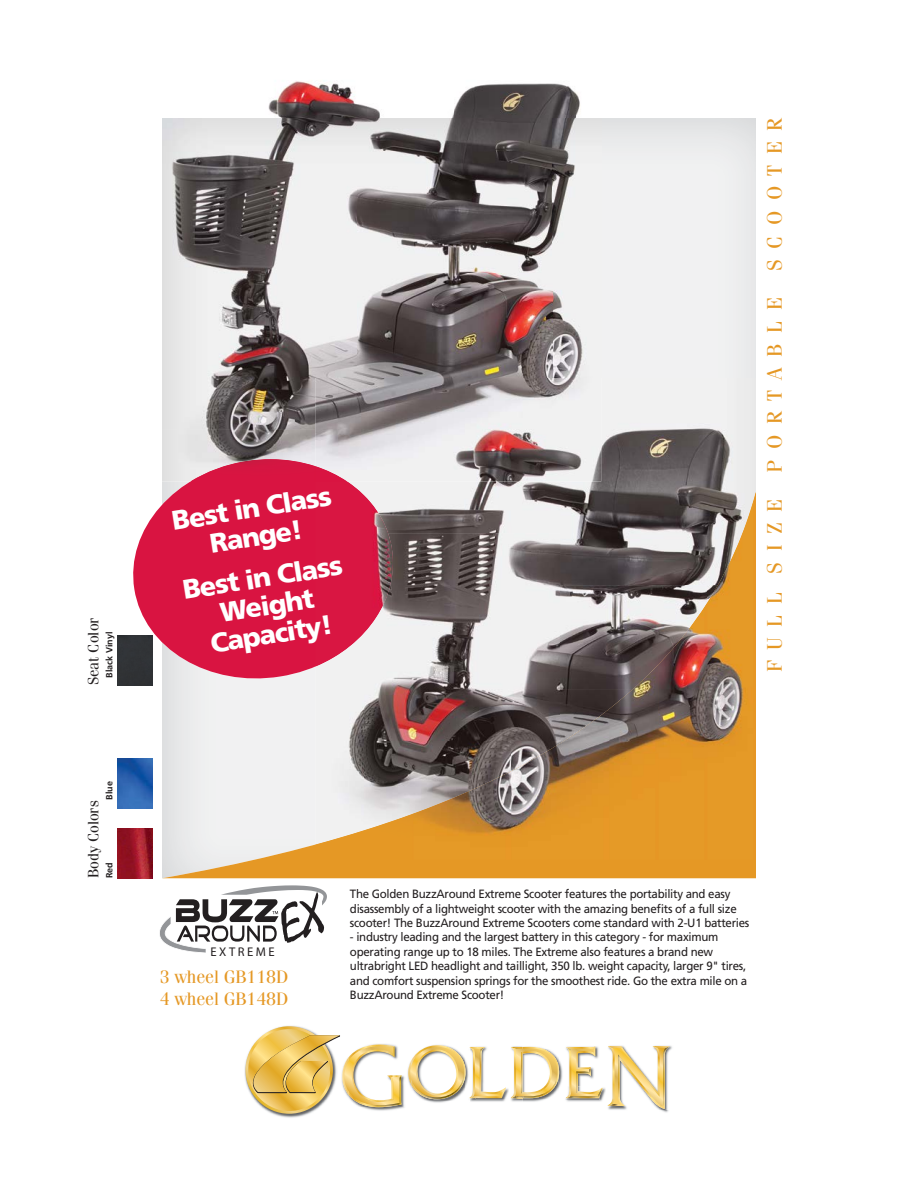
<style>
.page{position:relative;width:918px;height:1188px;background:#fff}
.page>*{position:absolute;margin:0;border:0;box-sizing:border-box;transform-origin:0 0}
.t1{font:900 27px/28.5px "Frutiger";color:#fff;text-align:center}
.t2{font:21px "Fenice";color:#e59825}
.t3{font:18px/21.6px "Fenice";letter-spacing:-.01em;color:#e59825}
.t4{font:15px "Fenice";color:#231f20}
.t5{font:12.6px "Myriad Pro";letter-spacing:.2em;color:#231f20}
.t6{font:12px/14.4px "Frutiger";letter-spacing:-.025em;color:#231f20;scale:.96 1}
.t7{font:700 9px "Frutiger";color:#231f20}
</style>
<div class="page">
<svg style="left:162px;top:688px;width:594px;height:190px;fill:#eeeeef"></svg>
<img style="left:244px;top:1026px;width:78px;height:92px">
<svg style="left:245px;top:1026px;width:88px;height:88px"></svg>
<svg style="left:248px;top:1029px;width:82px;height:82px"></svg>
<img style="left:362px;top:1107px;width:43px;height:4px">
<img style="left:402px;top:1075px;width:3px;height:32px">
<img style="left:357px;top:1075px;width:45px;height:32px">
<img style="left:407px;top:1060px;width:61px;height:43px">
<img style="left:411px;top:1099px;width:54px;height:2px">
<img style="left:411px;top:1057px;width:54px;height:42px">
<img style="left:468px;top:1047px;width:95px;height:52px">
<img style="left:609px;top:1045px;width:63px;height:65px">
<img style="left:608px;top:1106px;width:62px;height:3px">
<svg style="left:470px;top:1046px;width:89px;height:56px"></svg>
<svg style="left:408px;top:1045px;width:56px;height:53px"></svg>
<svg style="left:252px;top:1035px;width:149px;height:70px"></svg>
<svg style="left:566px;top:1046px;width:104px;height:60px"></svg>
<img style="left:117px;top:759px;width:36px;height:49px">
<img style="left:117px;top:828px;width:36px;height:50px">
<img style="left:117px;top:636px;width:8px;height:49px">
<svg style="left:125px;top:482px;width:190px;height:206px;background:#d73a5e"></svg>
<img style="left:268px;top:81px;width:186px;height:37px">
<img style="left:454px;top:83px;width:126px;height:35px">
<img style="left:162px;top:118px;width:390px;height:156px">
<img style="left:552px;top:118px;width:49px;height:260px">
<img style="left:162px;top:274px;width:195px;height:156px">
<img style="left:357px;top:274px;width:196px;height:104px">
<img style="left:162px;top:430px;width:153px;height:52px">
<img style="left:190px;top:459px;width:125px;height:23px">
<img style="left:560px;top:378px;width:196px;height:207px">
<img style="left:400px;top:482px;width:160px;height:51px">
<img style="left:364px;top:533px;width:196px;height:208px">
<img style="left:315px;top:667px;width:49px;height:147px">
<img style="left:560px;top:585px;width:147px;height:104px">
<img style="left:560px;top:689px;width:49px;height:20px">
<img style="left:364px;top:741px;width:147px;height:73px">
<img style="left:707px;top:492px;width:49px;height:368px">
<img style="left:658px;top:603px;width:49px;height:257px">
<img style="left:609px;top:665px;width:49px;height:195px">
<img style="left:511px;top:709px;width:98px;height:151px">
<img style="left:413px;top:771px;width:98px;height:89px">
<img style="left:315px;top:814px;width:98px;height:46px">
<img style="left:315px;top:482px;width:85px;height:185px">
<img style="left:315px;top:378px;width:286px;height:104px">
<img style="left:315px;top:466px;width:32px;height:16px">
<svg style="left:159px;top:885px;width:168px;height:68px"></svg>
<p class="t4" style="left:85px;top:685px;width:69px;rotate:-90deg">Seat Color</p>
<p class="t7" style="left:104px;top:678px;width:48px;rotate:-90deg">Black Vinyl</p>
<p class="t7" style="left:104px;top:800px;width:20px;rotate:-90deg">Blue</p>
<p class="t4" style="left:85px;top:878px;width:79px;rotate:-90deg">Body Colors</p>
<p class="t7" style="left:104px;top:878px;width:18px;rotate:-90deg">Red</p>
<h1 class="t1" style="left:170px;top:507px;width:163px;rotate:-9deg">Best in Class<br>Range!</h1>
<h1 class="t1" style="left:181px;top:576px;width:163px;rotate:-9deg">Best in Class<br>Weight<br>Capacity!</h1>
<h2 class="t2" style="left:762px;top:271px;width:154px;rotate:-90deg">S C O O T E R</h2>
<h2 class="t2" style="left:762px;top:473px;width:177px;rotate:-90deg">P O R T A B L E</h2>
<h2 class="t2" style="left:762px;top:672px;width:175px;rotate:-90deg">F U L L S I Z E</h2>
<p class="t5" style="left:211px;top:944px;width:66px">EXTREME</p>
<h3 class="t3" style="left:160px;top:966px;width:130px">3 wheel GB118D<br>4 wheel GB148D</h3>
<p class="t6" style="left:350px;top:887px;width:418px">The Golden BuzzAround Extreme Scooter features the portability and easy disassembly of a lightweight scooter with the amazing benefits of a full size scooter! The BuzzAround Extreme Scooters come standard with 2-U1 batteries</p>
<p class="t6" style="left:350px;top:930px;width:415px">- industry leading and the largest battery in this category - for maximum operating range up to 18 miles. The Extreme also features a brand new ultrabright LED headlight and taillight, 350 lb. weight capacity, larger 9" tires, and comfort suspension springs for the smoothest ride. Go the extra mile on a BuzzAround Extreme Scooter!</p>
</div>
